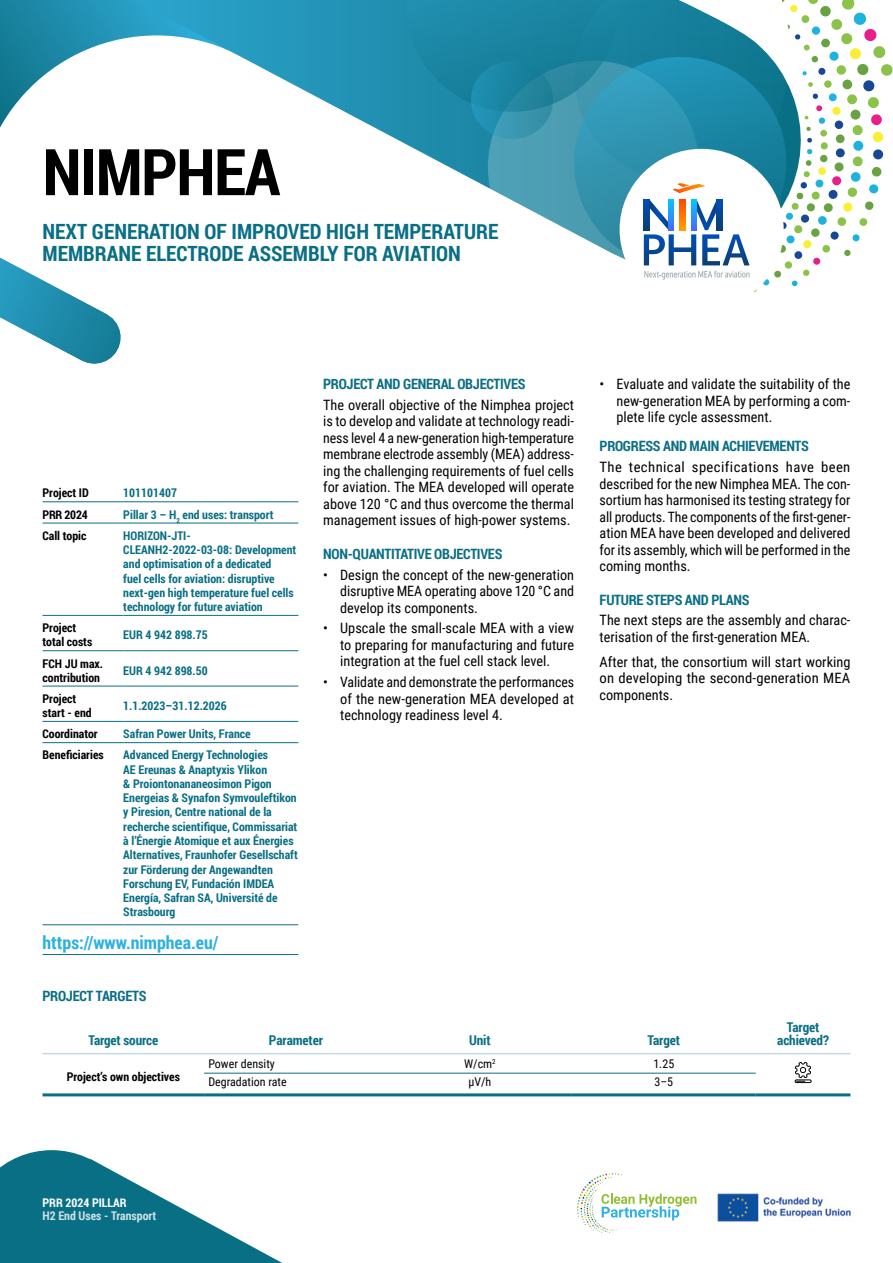
<style>
.page{position:relative;width:893px;height:1263px;background:#fff}
.page>*{position:absolute;margin:0;border:0;box-sizing:border-box;transform-origin:0 0}
.Title_factsheet{font:700 64.5px "Roboto Condensed";letter-spacing:-.02em;color:#000}
.Title-Baseline{font:700 21px/22.5px "Roboto Condensed";color:#096f85}
.website{font:700 18px "Roboto Condensed";color:#2db1e0}
.TEXT{font:14.25px/16.5px "Roboto Condensed";color:#000;text-align:justify}
.Subtitle-H3{font:700 14.25px "Roboto Condensed";letter-spacing:-.02em;color:#096f85}
.Table-Header_1{font:700 13.5px/13.5px "Roboto Condensed";letter-spacing:-.01em;color:#096f85;text-align:center}
.ID{font:700 12px/14.2px "Roboto Condensed";color:#096f85}
.ID-2{font:700 12px/14.2px "Roboto Condensed";color:#000}
.Table-Parameter{font:12px "Roboto Condensed";color:#000}
.Table-target_source{font:700 12px "Roboto Condensed";color:#000}
.t1{font:700 12px "Roboto Condensed";color:#cee2e7}
.Table-Data{font:12px "Roboto Condensed";color:#000}
.t2{font:700 12px "Roboto Condensed";color:#fff}
</style>
<div class="page">
<svg style="left:0;top:1150px;width:282px;height:113px"></svg>
<svg style="left:577px;top:1173px;width:119px;height:60px"></svg>
<img style="left:717px;top:1193px;width:134px;height:29px">
<svg style="left:165px;top:0;width:233px;height:140px"></svg>
<hr style="left:43px;top:501px;width:80px;height:1px;background:#096f85">
<hr style="left:123px;top:501px;width:175px;height:1px;background:#096f85">
<hr style="left:43px;top:523px;width:80px;height:1px;background:#096f85">
<hr style="left:123px;top:523px;width:175px;height:1px;background:#096f85">
<hr style="left:43px;top:615px;width:80px;height:1px;background:#096f85">
<hr style="left:123px;top:615px;width:175px;height:1px;background:#096f85">
<hr style="left:43px;top:650px;width:80px;height:1px;background:#096f85">
<hr style="left:123px;top:650px;width:175px;height:1px;background:#096f85">
<hr style="left:43px;top:686px;width:80px;height:1px;background:#096f85">
<hr style="left:123px;top:686px;width:175px;height:1px;background:#096f85">
<hr style="left:43px;top:721px;width:80px;height:1px;background:#096f85">
<hr style="left:123px;top:721px;width:175px;height:1px;background:#096f85">
<hr style="left:43px;top:742px;width:80px;height:1px;background:#096f85">
<hr style="left:123px;top:742px;width:175px;height:1px;background:#096f85">
<hr style="left:43px;top:924px;width:80px;height:1px;background:#096f85">
<hr style="left:123px;top:924px;width:175px;height:1px;background:#096f85">
<hr style="left:43px;top:954px;width:80px;height:1px;background:#096f85">
<hr style="left:123px;top:954px;width:175px;height:1px;background:#096f85">
<hr style="left:43px;top:1093px;width:161px;height:3px;background:#096f85">
<hr style="left:204px;top:1073px;width:184px;height:1px;background:#096f85">
<hr style="left:388px;top:1073px;width:184px;height:1px;background:#096f85">
<hr style="left:572px;top:1073px;width:184px;height:1px;background:#096f85">
<hr style="left:43px;top:1053px;width:161px;height:1px;background:#c2dbe1">
<hr style="left:204px;top:1053px;width:184px;height:1px;background:#c2dbe1">
<hr style="left:388px;top:1053px;width:184px;height:1px;background:#c2dbe1">
<hr style="left:572px;top:1053px;width:184px;height:1px;background:#c2dbe1">
<hr style="left:756px;top:1053px;width:94px;height:1px;background:#c2dbe1">
<hr style="left:204px;top:1093px;width:184px;height:3px;background:#096f85">
<hr style="left:388px;top:1093px;width:184px;height:3px;background:#096f85">
<hr style="left:572px;top:1093px;width:184px;height:3px;background:#096f85">
<hr style="left:756px;top:1093px;width:94px;height:3px;background:#096f85">
<div style="left:795px;top:1079px;width:16px;height:4px;border:1px solid #000"></div>
<svg style="left:795px;top:1062px;width:16px;height:20px"></svg>
<svg style="left:398px;top:0;width:495px;height:293px"></svg>
<svg style="left:0;top:0;width:165px;height:364px"></svg>
<h1 class="Title_factsheet" style="left:43px;top:127px;width:239px">NIMPHEA</h1>
<h2 class="Title-Baseline" style="left:43px;top:219px;width:457px">NEXT GENERATION OF IMPROVED HIGH TEMPERATURE<br>MEMBRANE ELECTRODE ASSEMBLY FOR AVIATION</h2>
<p class="ID-2" style="left:43px;top:485px;width:48px">Project ID</p>
<p class="ID" style="left:123px;top:485px;width:55px">101101407</p>
<p class="ID-2" style="left:43px;top:507px;width:47px">PRR 2024</p>
<p class="ID" style="left:123px;top:507px;width:152px">Pillar 3 – H<sub>2</sub> end uses: transport</p>
<p class="ID-2" style="left:43px;top:528px;width:45px">Call topic</p>
<p class="ID" style="left:123px;top:528px;width:175px">HORIZON-JTI-<br>CLEANH2-2022-03-08: Development and optimisation of a dedicated<br>fuel cells for aviation: disruptive next-gen high temperature fuel cells technology for future aviation</p>
<p class="ID-2" style="left:43px;top:620px;width:51px">Project total costs</p>
<p class="ID" style="left:123px;top:627px;width:86px">EUR 4 942 898.75</p>
<p class="ID-2" style="left:43px;top:656px;width:62px">FCH JU max. contribution</p>
<p class="ID" style="left:123px;top:663px;width:86px">EUR 4 942 898.50</p>
<p class="ID-2" style="left:43px;top:691px;width:51px">Project start - end</p>
<p class="ID" style="left:123px;top:698px;width:105px">1.1.2023–31.12.2026</p>
<p class="ID-2" style="left:43px;top:726px;width:57px">Coordinator</p>
<p class="ID" style="left:123px;top:726px;width:129px">Safran Power Units, France</p>
<p class="ID-2" style="left:43px;top:748px;width:63px">Beneficiaries</p>
<p class="ID" style="left:123px;top:748px;width:176px">Advanced Energy Technologies<br>AE Ereunas &amp; Anaptyxis Ylikon<br>&amp; Proiontonananeosimon Pigon<br>Energeias &amp; Synafon Symvouleftikon y Piresion, Centre national de la recherche scientifique, Commissariat à l’Énergie Atomique et aux Énergies<br>Alternatives, Fraunhofer Gesellschaft zur Förderung der Angewandten<br>Forschung EV, Fundación IMDEA<br>Energía, Safran SA, Université de<br>Strasbourg</p>
<p class="website" style="left:43px;top:930px;width:178px">https://www.nimphea.eu/</p>
<h3 class="Subtitle-H3" style="left:323px;top:374px;width:204px">PROJECT AND GENERAL OBJECTIVES</h3>
<p class="TEXT" style="left:323px;top:396px;width:252px">The overall objective of the Nimphea project is to develop and validate at technology readi&shy;ness level 4 a new-generation high-temperature membrane electrode assembly (MEA) address&shy;ing the challenging requirements of fuel cells for aviation. The MEA developed will operate above 120 °C and thus overcome the thermal management issues of high-power systems.</p>
<h3 class="Subtitle-H3" style="left:323px;top:544px;width:181px">NON-QUANTITATIVE OBJECTIVES</h3>
<p class="TEXT" style="left:340px;top:566px;width:235px;text-indent:-17px">• Design the concept of the new-generation disruptive MEA operating above 120 °C and develop its components.</p>
<p class="TEXT" style="left:340px;top:620px;width:235px;text-indent:-17px">• Upscale the small-scale MEA with a view to preparing for manufacturing and future integration at the fuel cell stack level.</p>
<p class="TEXT" style="left:340px;top:673px;width:235px;text-indent:-17px">• Validate and demonstrate the performances of the new-generation MEA developed at technology readiness level 4.</p>
<p class="TEXT" style="left:617px;top:375px;width:235px;text-indent:-17px">• Evaluate and validate the suitability of the new-generation MEA by performing a com&shy;plete life cycle assessment.</p>
<h3 class="Subtitle-H3" style="left:600px;top:436px;width:211px">PROGRESS AND MAIN ACHIEVEMENTS</h3>
<p class="TEXT" style="left:600px;top:458px;width:252px">The technical specifications have been described for the new Nimphea MEA. The con&shy;sortium has harmonised its testing strategy for all products. The components of the first-gener&shy;ation MEA have been developed and delivered for its assembly, which will be performed in the coming months.</p>
<h3 class="Subtitle-H3" style="left:600px;top:590px;width:151px">FUTURE STEPS AND PLANS</h3>
<p class="TEXT" style="left:600px;top:612px;width:252px">The next steps are the assembly and charac&shy;terisation of the first-generation MEA.</p>
<p class="TEXT" style="left:600px;top:653px;width:252px">After that, the consortium will start working on developing the second-generation MEA components.</p>
<h3 class="Subtitle-H3" style="left:43px;top:986px;width:105px">PROJECT TARGETS</h3>
<p class="Table-Header_1" style="left:88px;top:1033px;width:71px">Target source</p>
<p class="Table-Header_1" style="left:269px;top:1033px;width:56px">Parameter</p>
<p class="Table-Header_1" style="left:469px;top:1033px;width:23px">Unit</p>
<p class="Table-Header_1" style="left:647px;top:1033px;width:34px">Target</p>
<p class="Table-target_source" style="left:67px;top:1068px;width:115px">Project’s own objectives</p>
<p class="Table-Parameter" style="left:208px;top:1055px;width:68px">Power density</p>
<p class="Table-Data" style="left:464px;top:1055px;width:33px">W/cm<sup>2</sup></p>
<p class="Table-Data" style="left:653px;top:1055px;width:22px">1.25</p>
<p class="Table-Parameter" style="left:208px;top:1074px;width:80px">Degradation rate</p>
<p class="Table-Data" style="left:468px;top:1074px;width:24px">µV/h</p>
<p class="Table-Data" style="left:654px;top:1074px;width:20px">3–5</p>
<p class="t2" style="left:43px;top:1194px;width:86px">PRR 2024 PILLAR</p>
<p class="t1" style="left:43px;top:1208px;width:115px">H2 End Uses - Transport</p>
<p class="Table-Header_1" style="left:777px;top:1019px;width:53px">Target achieved?</p>
</div>
